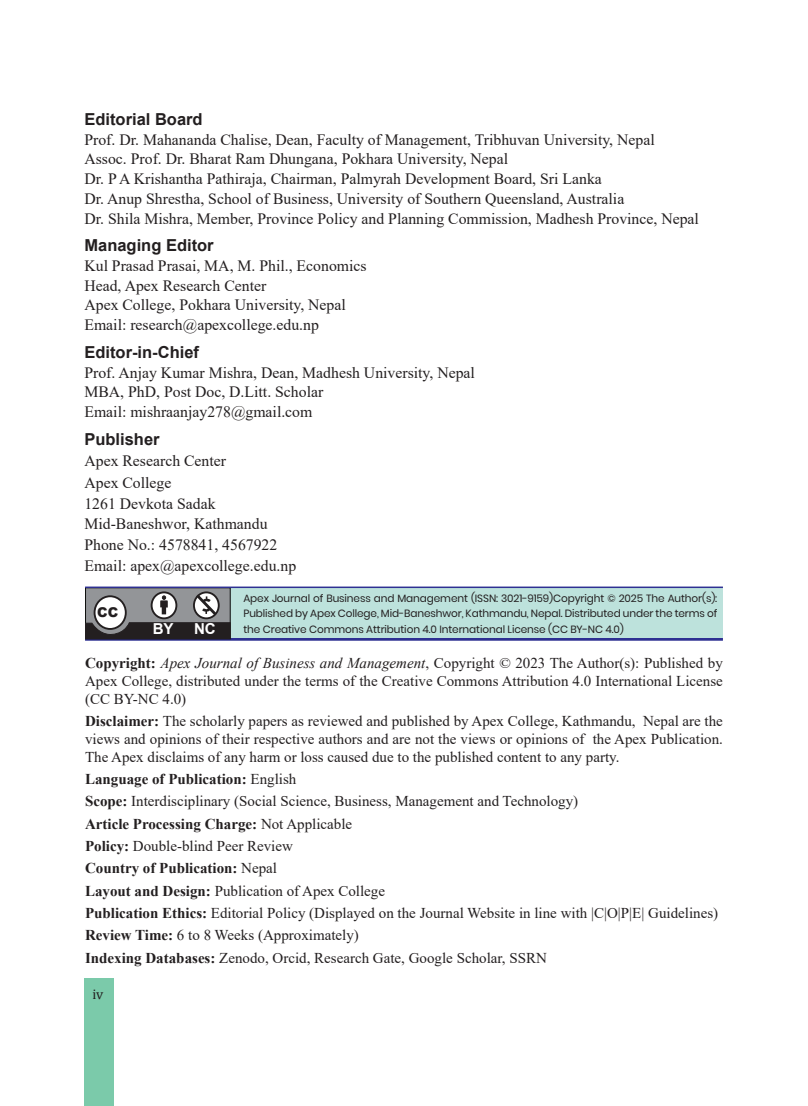
<style>
.page{position:relative;width:808px;height:1106px;background:#fff}
.page>*{position:absolute;margin:0;border:0;box-sizing:border-box;transform-origin:0 0}
.t1{font:700 16.5px "Arial";color:#231f20}
.tab{font:15.75px "Times New Roman";color:#231f20}
.T{font:15.75px "Times New Roman";color:#231f20}
.t2{font:700 15.15px "Arial";color:#fff}
.T-2{font:15px/18px "Times New Roman";color:#231f20;text-align:justify}
.tab-2{font:15px "Times New Roman";color:#231f20}
.tab-3{font:700 15px "Times New Roman";color:#231f20}
.t3{font:14.25px "Cambria";color:#231f20}
.t4{font:900 13.5px "Arial";color:#231f20}
.t5{font:10.5px/15.5px "Poppins";letter-spacing:-.01em;color:#231f20;text-align:justify}
.s1{font-weight:700}
.s2{font-style:italic}
.s3{font-weight:400}
</style>
<div class="page">
<div style="left:82px;top:978px;width:34px;height:128px;background:#7bcaaa"></div>
<hr style="left:81px;top:978px;width:3px;height:128px;background:#fff">
<hr style="left:114px;top:978px;width:3px;height:128px;background:#fff">
<hr style="left:85px;top:637px;width:638px;height:3px;background:#2e3092">
<div style="left:85px;top:587px;width:638px;height:50px;background:#bde2dc"></div>
<div style="left:85px;top:587px;width:146px;height:52px;background:linear-gradient(to right,#949699,#919396)"></div>
<svg style="left:85px;top:591px;width:146px;height:48px;background:#79787a"></svg>
<hr style="left:85px;top:586px;width:638px;height:2px;background:#2e3092">
<p class="t1" style="left:84px;top:107px;width:120px">Editorial Board</p>
<p class="tab" style="left:84px;top:128px;width:572px">Prof. Dr. Mahananda Chalise, Dean, Faculty of Management, Tribhuvan University, Nepal</p>
<p class="tab" style="left:84px;top:148px;width:425px">Assoc. Prof. Dr. Bharat Ram Dhungana, Pokhara University, Nepal</p>
<p class="tab" style="left:84px;top:168px;width:519px">Dr. P A Krishantha Pathiraja, Chairman, Palmyrah Development Board, Sri Lanka</p>
<p class="tab" style="left:84px;top:187px;width:541px">Dr. Anup Shrestha, School of Business, University of Southern Queensland, Australia</p>
<p class="tab" style="left:84px;top:207px;width:616px">Dr. Shila Mishra, Member, Province Policy and Planning Commission, Madhesh Province, Nepal</p>
<p class="t1" style="left:84px;top:234px;width:131px">Managing Editor</p>
<p class="tab" style="left:84px;top:255px;width:284px">Kul Prasad Prasai, MA, M. Phil., Economics</p>
<p class="tab" style="left:84px;top:274px;width:183px">Head, Apex Research Center</p>
<p class="tab" style="left:84px;top:294px;width:263px">Apex College, Pokhara University, Nepal</p>
<p class="tab" style="left:84px;top:314px;width:236px">Email: research@apexcollege.edu.np</p>
<p class="t1" style="left:84px;top:340px;width:116px">Editor-in-Chief</p>
<p class="tab" style="left:84px;top:361px;width:392px">Prof. Anjay Kumar Mishra, Dean, Madhesh University, Nepal</p>
<p class="tab" style="left:84px;top:381px;width:240px">MBA, PhD, Post Doc, D.Litt. Scholar</p>
<p class="tab" style="left:84px;top:401px;width:229px">Email: mishraanjay278@gmail.com</p>
<p class="t1" style="left:84px;top:427px;width:77px">Publisher</p>
<p class="T" style="left:84px;top:450px;width:143px">Apex Research Center</p>
<p class="T" style="left:84px;top:471px;width:89px">Apex College</p>
<p class="T" style="left:84px;top:492px;width:133px">1261 Devkota Sadak</p>
<p class="T" style="left:84px;top:513px;width:185px">Mid-Baneshwor, Kathmandu</p>
<p class="T" style="left:84px;top:534px;width:194px">Phone No.: 4578841, 4567922</p>
<p class="T" style="left:84px;top:555px;width:213px">Email: apex@apexcollege.edu.np</p>
<p class="t4" style="left:97px;top:602px;width:23px">CC</p>
<p class="t2" style="left:153px;top:618px;width:22px">BY</p>
<p class="t2" style="left:194px;top:618px;width:23px">NC</p>
<p class="t5" style="left:243px;top:590px;width:475px">Apex Journal of Business and Management (ISSN: 3021-9159)Copyright © 2025 The Author(s):<br>Published by Apex College, Mid-Baneshwor, Kathmandu, Nepal. Distributed under the terms of the Creative Commons Attribution 4.0 International License (CC BY-NC 4.0)</p>
<p class="T-2" style="left:85px;top:653px;width:639px"><span class="s1">Copyright:</span> <span class="s2">Apex Journal of Business and Management</span>, Copyright © 2023 The Author(s): Published by Apex College, distributed under the terms of the Creative Commons Attribution 4.0 International License (CC BY-NC 4.0)</p>
<p class="T-2" style="left:85px;top:711px;width:639px"><span class="s1">Disclaimer:</span> The scholarly papers as reviewed and published by Apex College, Kathmandu, Nepal are the views and opinions of their respective authors and are not the views or opinions of the Apex Publication.<br>The Apex disclaims of any harm or loss caused due to the published content to any party.</p>
<p class="tab-3" style="left:85px;top:768px;width:213px">Language of Publication: <span class="s3">English</span></p>
<p class="tab-2" style="left:85px;top:791px;width:495px"><span class="s1">Scope:</span> Interdisciplinary (Social Science, Business, Management and Technology)</p>
<p class="tab-3" style="left:85px;top:813px;width:269px">Article Processing Charge: <span class="s3">Not Applicable</span></p>
<p class="tab-2" style="left:85px;top:835px;width:209px"><span class="s1">Policy:</span> Double-blind Peer Review</p>
<p class="tab-3" style="left:85px;top:857px;width:194px">Country of Publication: <span class="s3">Nepal</span></p>
<p class="tab-2" style="left:85px;top:880px;width:302px"><span class="s1">Layout and Design:</span> Publication of Apex College</p>
<p class="tab-2" style="left:85px;top:902px;width:635px"><span class="s1">Publication Ethics:</span> Editorial Policy (Displayed on the Journal Website in line with |C|O|P|E| Guidelines)</p>
<p class="tab-2" style="left:85px;top:924px;width:275px"><span class="s1">Review Time:</span> 6 to 8 Weeks (Approximately)</p>
<p class="tab-2" style="left:85px;top:947px;width:463px"><span class="s1">Indexing Databases:</span> Zenodo, Orcid, Research Gate, Google Scholar, SSRN</p>
<p class="t3" style="left:93px;top:986px;width:12px">iv</p>
</div>
